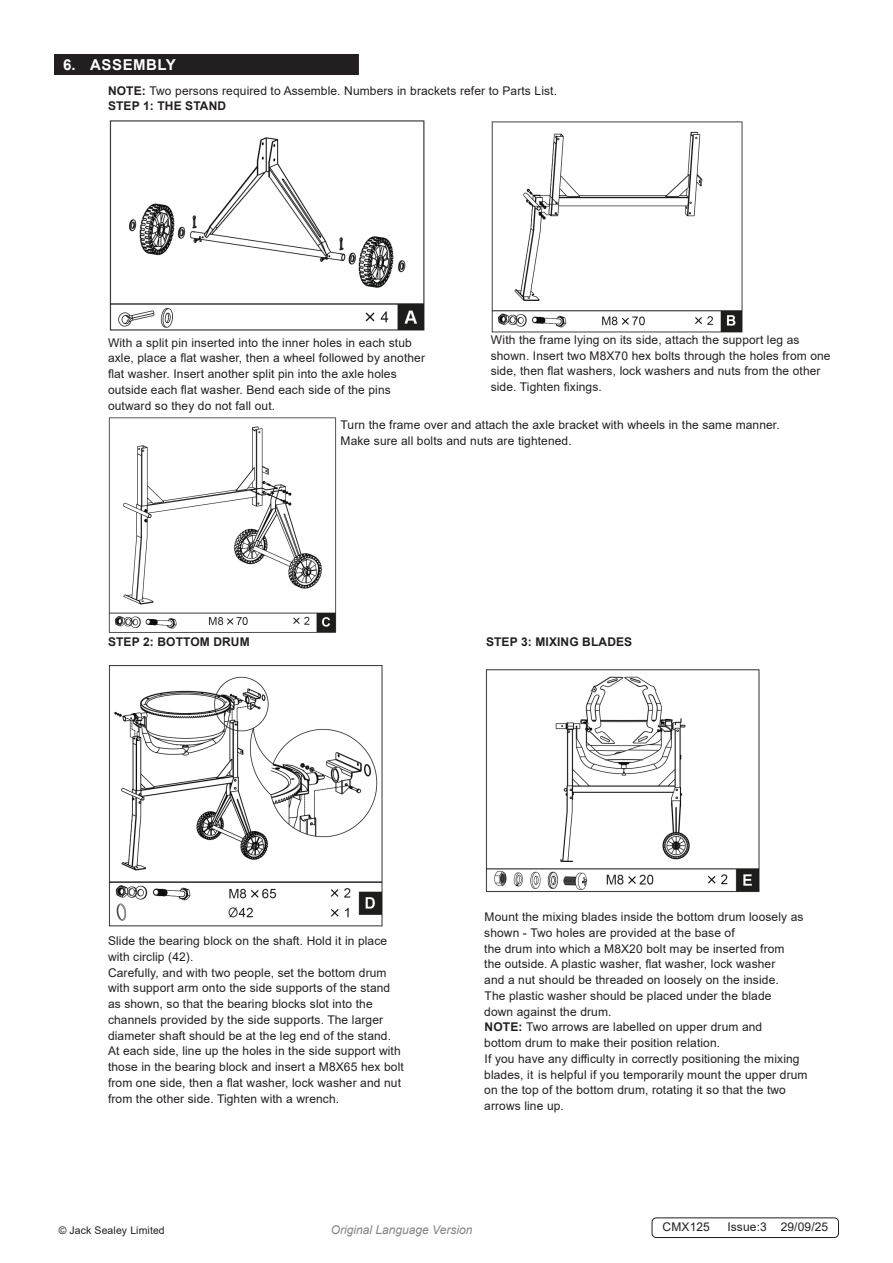
<style>
.page{position:relative;width:893px;height:1263px;background:#fff}
.page>*{position:absolute;margin:0;border:0;box-sizing:border-box;transform-origin:0 0}
.t1{font:700 15px "Arial";letter-spacing:.035em;color:#fff}
.Body{font:12px/15.8px "Arial";letter-spacing:.01em;color:#231f20}
.Body-2{font:700 12px "Arial";letter-spacing:.01em;color:#231f20}
.t2{font:italic 12px "Arial";color:#808285}
.Body__Footer{font:12px "Arial";letter-spacing:.01em;color:#231f20}
.Body__Justified__7pt{font:10.5px "Arial";letter-spacing:.01em;color:#231f20}
.s1{font-weight:700}
</style>
<div class="page">
<div style="left:54px;top:54px;width:305px;height:21px;background:#231f20"></div>
<img style="left:491px;top:121px;width:252px;height:212px">
<img style="left:108px;top:417px;width:229px;height:216px">
<img style="left:109px;top:120px;width:316px;height:211px">
<img style="left:108px;top:665px;width:275px;height:262px">
<img style="left:485px;top:669px;width:275px;height:224px">
<div style="left:652px;top:1217px;width:187px;height:21px;border:1px solid #231f20;border-radius:4px"></div>
<p class="t1" style="left:63px;top:54px;width:114px">6. ASSEMBLY</p>
<p class="Body" style="left:108px;top:82px;width:450px"><span class="s1">NOTE:</span> Two persons required to Assemble. Numbers in brackets refer to Parts List.</p>
<p class="Body-2" style="left:108px;top:98px;width:120px">STEP 1: THE STAND</p>
<p class="Body" style="left:491px;top:332px;width:341px">With the frame lying on its side, attach the support leg as shown. Insert two M8X70 hex bolts through the holes from one side, then flat washers, lock washers and nuts from the other side. Tighten fixings.</p>
<p class="Body" style="left:340px;top:417px;width:441px">Turn the frame over and attach the axle bracket with wheels in the same manner.</p>
<p class="Body" style="left:340px;top:433px;width:233px">Make sure all bolts and nuts are tightened.</p>
<p class="Body" style="left:108px;top:334px;width:305px">With a split pin inserted into the inner holes in each stub</p>
<p class="Body" style="left:108px;top:350px;width:319px">axle, place a flat washer, then a wheel followed by another</p>
<p class="Body" style="left:108px;top:366px;width:290px">flat washer. Insert another split pin into the axle holes</p>
<p class="Body" style="left:108px;top:382px;width:284px">outside each flat washer. Bend each side of the pins</p>
<p class="Body" style="left:108px;top:397px;width:169px">outward so they do not fall out.</p>
<p class="Body-2" style="left:108px;top:633px;width:143px">STEP 2: BOTTOM DRUM</p>
<p class="Body-2" style="left:486px;top:633px;width:148px">STEP 3: MIXING BLADES</p>
<p class="Body" style="left:108px;top:933px;width:281px">Slide the bearing block on the shaft. Hold it in place</p>
<p class="Body" style="left:108px;top:949px;width:87px">with circlip (42).</p>
<p class="Body" style="left:108px;top:964px;width:280px">Carefully, and with two people, set the bottom drum</p>
<p class="Body" style="left:108px;top:980px;width:284px">with support arm onto the side supports of the stand</p>
<p class="Body" style="left:108px;top:996px;width:266px">as shown, so that the bearing blocks slot into the</p>
<p class="Body" style="left:108px;top:1012px;width:277px">channels provided by the side supports. The larger</p>
<p class="Body" style="left:108px;top:1027px;width:285px">diameter shaft should be at the leg end of the stand.</p>
<p class="Body" style="left:108px;top:1043px;width:294px">At each side, line up the holes in the side support with</p>
<p class="Body" style="left:108px;top:1059px;width:297px">those in the bearing block and insert a M8X65 hex bolt</p>
<p class="Body" style="left:108px;top:1075px;width:295px">from one side, then a flat washer, lock washer and nut</p>
<p class="Body" style="left:108px;top:1090px;width:233px">from the other side. Tighten with a wrench.</p>
<p class="Body" style="left:484px;top:909px;width:321px">Mount the mixing blades inside the bottom drum loosely as shown - Two holes are provided at the base of<br>the drum into which a M8X20 bolt may be inserted from the outside. A plastic washer, flat washer, lock washer<br>and a nut should be threaded on loosely on the inside.</p>
<p class="Body" style="left:484px;top:988px;width:289px">The plastic washer should be placed under the blade down against the drum.</p>
<p class="Body" style="left:484px;top:1019px;width:280px"><span class="s1">NOTE:</span> Two arrows are labelled on upper drum and bottom drum to make their position relation.</p>
<p class="Body" style="left:484px;top:1051px;width:325px">If you have any difficulty in correctly positioning the mixing blades, it is helpful if you temporarily mount the upper drum on the top of the bottom drum, rotating it so that the two arrows line up.</p>
<p class="Body__Justified__7pt" style="left:59px;top:1223px;width:108px">© Jack Sealey Limited</p>
<p class="t2" style="left:331px;top:1222px;width:143px">Original Language Version</p>
<p class="Body__Footer" style="left:662px;top:1219px;width:49px">CMX125</p>
<p class="Body__Footer" style="left:727px;top:1219px;width:102px">Issue:3 29/09/25</p>
</div>
